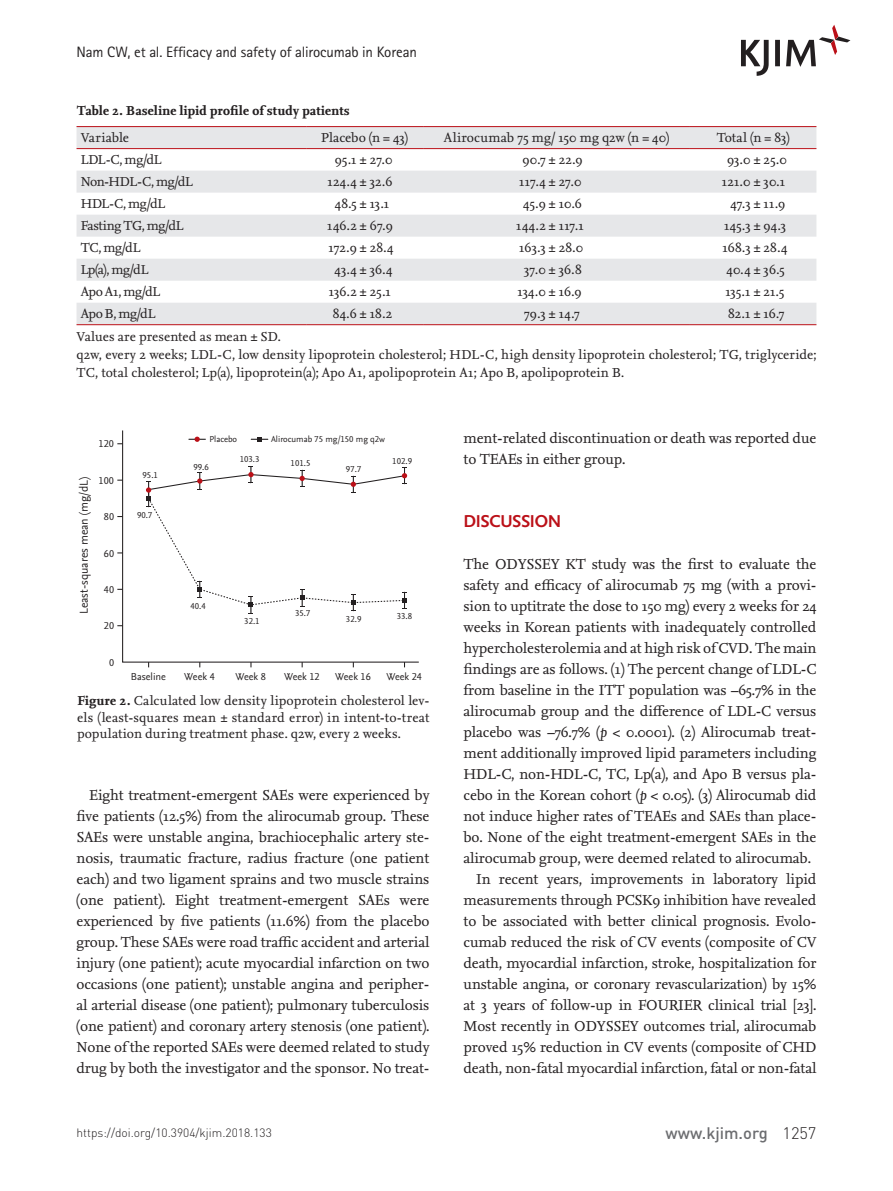
<style>
.page{position:relative;width:893px;height:1191px;background:#fff}
.page>*{position:absolute;margin:0;border:0;box-sizing:border-box;transform-origin:0 0}
.제목1{font:700 18px "Nexus Sans";letter-spacing:-.015em;color:#bb1018}
.t1{font:500 16.5px "DIN Pro";color:#6c6d70}
.t2{font:300 16.5px "DIN Pro";color:#231f20}
.들였쓰기_본문{font:15px/21px "Nexus Serif";letter-spacing:-.01em;color:#231f20;text-align:justify}
.본문첫단락{font:15px/21px "Nexus Serif";letter-spacing:-.01em;color:#231f20;text-align:justify}
.t3{font:15px "Rotis Sans Serif Std";letter-spacing:-.01em;color:#231f20}
.테이블{font:13.5px/18px "Nexus Serif";color:#231f20}
.그림설명{font:13.5px/16.2px "Nexus Serif";letter-spacing:.005em;color:#231f20;text-align:justify}
.테이블제목{font:700 13.5px "Nexus Serif";color:#231f20}
.테이블-2{font:13.5px "Nexus Serif";letter-spacing:-.035em;color:#231f20}
.테이블-3{font:13.5px "Nexus Serif";letter-spacing:-.025em;color:#231f20}
.t4{font:300 12px "DIN Pro";color:#231f20}
.t5{font:12px "Nexus Sans TF";color:#231f20}
.t6{font:10.5px "Nexus Sans TF";color:#231f20}
.t7{font:9px "Nexus Sans TF";color:#231f20}
.s1{font-weight:700}
.s2{font-style:italic}
</style>
<div class="page">
<svg style="left:741px;top:25px;width:109px;height:51px"></svg>
<svg style="left:77px;top:127px;width:739px;height:197px;fill:#e6e7e9"></svg>
<hr style="left:77px;top:126px;width:229px;height:1px;background:#bb1018">
<hr style="left:306px;top:126px;width:117px;height:1px;background:#bb1018">
<hr style="left:423px;top:126px;width:267px;height:1px;background:#bb1018">
<hr style="left:690px;top:126px;width:126px;height:1px;background:#bb1018">
<hr style="left:77px;top:148px;width:229px;height:1px;background:#bb1018">
<hr style="left:306px;top:148px;width:117px;height:1px;background:#bb1018">
<hr style="left:423px;top:148px;width:267px;height:1px;background:#bb1018">
<hr style="left:690px;top:148px;width:126px;height:1px;background:#bb1018">
<hr style="left:77px;top:324px;width:229px;height:1px;background:#bb1018">
<hr style="left:306px;top:324px;width:117px;height:1px;background:#bb1018">
<hr style="left:423px;top:324px;width:267px;height:1px;background:#bb1018">
<hr style="left:690px;top:324px;width:126px;height:1px;background:#bb1018">
<svg style="left:122px;top:430px;width:297px;height:233px"></svg>
<svg style="left:117px;top:479px;width:6px;height:2px"></svg>
<svg style="left:251px;top:437px;width:17px;height:4px"></svg>
<svg style="left:145px;top:466px;width:262px;height:147px"></svg>
<svg style="left:189px;top:436px;width:17px;height:6px"></svg>
<p class="t3" style="left:77px;top:43px;width:342px">Nam CW, et al. Efficacy and safety of alirocumab in Korean</p>
<p class="테이블제목" style="left:77px;top:102px;width:274px">Table 2. Baseline lipid profile of study patients</p>
<p class="테이블" style="left:81px;top:128px;width:50px">Variable</p>
<p class="테이블" style="left:321px;top:128px;width:88px">Placebo (n = 43)</p>
<p class="테이블" style="left:444px;top:128px;width:227px">Alirocumab 75 mg/ 150 mg q2w (n = 40)</p>
<p class="테이블" style="left:717px;top:128px;width:74px">Total (n = 83)</p>
<p class="테이블" style="left:81px;top:150px;width:82px">LDL-C, mg/dL</p>
<p class="테이블" style="left:335px;top:150px;width:59px">95.1 ± 27.0</p>
<p class="테이블" style="left:522px;top:150px;width:62px">90.7 ± 22.9</p>
<p class="테이블" style="left:727px;top:150px;width:61px">93.0 ± 25.0</p>
<p class="테이블-2" style="left:81px;top:173px;width:114px">Non-HDL-C, mg/dL</p>
<p class="테이블" style="left:327px;top:172px;width:66px">124.4 ± 32.6</p>
<p class="테이블" style="left:519px;top:172px;width:64px">117.4 ± 27.0</p>
<p class="테이블" style="left:722px;top:172px;width:65px">121.0 ± 30.1</p>
<p class="테이블" style="left:81px;top:194px;width:86px">HDL-C, mg/dL</p>
<p class="테이블" style="left:335px;top:194px;width:56px">48.5 ± 13.1</p>
<p class="테이블" style="left:523px;top:194px;width:60px">45.9 ± 10.6</p>
<p class="테이블" style="left:730px;top:194px;width:56px">47.3 ± 11.9</p>
<p class="테이블-3" style="left:81px;top:217px;width:105px">Fasting TG, mg/dL</p>
<p class="테이블" style="left:327px;top:216px;width:67px">146.2 ± 67.9</p>
<p class="테이블" style="left:516px;top:216px;width:69px">144.2 ± 117.1</p>
<p class="테이블" style="left:724px;top:216px;width:63px">145.3 ± 94.3</p>
<p class="테이블" style="left:81px;top:238px;width:61px">TC, mg/dL</p>
<p class="테이블" style="left:329px;top:238px;width:67px">172.9 ± 28.4</p>
<p class="테이블" style="left:519px;top:238px;width:65px">163.3 ± 28.0</p>
<p class="테이블" style="left:723px;top:238px;width:66px">168.3 ± 28.4</p>
<p class="테이블" style="left:81px;top:260px;width:69px">Lp(a), mg/dL</p>
<p class="테이블" style="left:335px;top:260px;width:59px">43.4 ± 36.4</p>
<p class="테이블" style="left:524px;top:260px;width:59px">37.0 ± 36.8</p>
<p class="테이블" style="left:727px;top:260px;width:60px">40.4 ± 36.5</p>
<p class="테이블" style="left:81px;top:282px;width:81px">Apo A1, mg/dL</p>
<p class="테이블" style="left:329px;top:282px;width:64px">136.2 ± 25.1</p>
<p class="테이블" style="left:517px;top:282px;width:66px">134.0 ± 16.9</p>
<p class="테이블" style="left:725px;top:282px;width:60px">135.1 ± 21.5</p>
<p class="테이블" style="left:81px;top:304px;width:76px">Apo B, mg/dL</p>
<p class="테이블" style="left:333px;top:304px;width:61px">84.6 ± 18.2</p>
<p class="테이블" style="left:524px;top:304px;width:57px">79.3 ± 14.7</p>
<p class="테이블" style="left:728px;top:304px;width:58px">82.1 ± 16.7</p>
<p class="테이블" style="left:77px;top:327px;width:206px">Values are presented as mean ± SD.</p>
<p class="테이블" style="left:77px;top:345px;width:741px">q2w, every 2 weeks; LDL-C, low density lipoprotein cholesterol; HDL-C, high density lipoprotein cholesterol; TG, triglyceride;<br>TC, total cholesterol; Lp(a), lipoprotein(a); Apo A1, apolipoprotein A1; Apo B, apolipoprotein B.</p>
<p class="t5" style="left:76px;top:614px;width:138px;rotate:-90deg">Least-squares mean (mg/dL)</p>
<p class="t6" style="left:99px;top:437px;width:17px">120</p>
<p class="t6" style="left:99px;top:473px;width:17px">100</p>
<p class="t6" style="left:104px;top:510px;width:12px">80</p>
<p class="t6" style="left:104px;top:546px;width:12px">60</p>
<p class="t6" style="left:104px;top:583px;width:12px">40</p>
<p class="t6" style="left:104px;top:619px;width:12px">20</p>
<p class="t6" style="left:109px;top:656px;width:7px">0</p>
<p class="t7" style="left:143px;top:469px;width:17px">95.1</p>
<p class="t7" style="left:137px;top:510px;width:17px">90.7</p>
<p class="t7" style="left:210px;top:433px;width:29px">Placebo</p>
<p class="t7" style="left:271px;top:433px;width:115px">Alirocumab 75 mg/150 mg q2w</p>
<p class="t7" style="left:193px;top:461px;width:17px">99.6</p>
<p class="t7" style="left:240px;top:453px;width:21px">103.3</p>
<p class="t7" style="left:291px;top:457px;width:21px">101.5</p>
<p class="t7" style="left:346px;top:463px;width:17px">97.7</p>
<p class="t7" style="left:392px;top:455px;width:21px">102.9</p>
<p class="t7" style="left:190px;top:600px;width:17px">40.4</p>
<p class="t7" style="left:244px;top:615px;width:17px">32.1</p>
<p class="t7" style="left:295px;top:607px;width:17px">35.7</p>
<p class="t7" style="left:346px;top:613px;width:17px">32.9</p>
<p class="t7" style="left:397px;top:610px;width:17px">33.8</p>
<p class="t6" style="left:131px;top:670px;width:37px">Baseline</p>
<p class="t6" style="left:184px;top:670px;width:32px">Week 4</p>
<p class="t6" style="left:235px;top:670px;width:32px">Week 8</p>
<p class="t6" style="left:284px;top:670px;width:37px">Week 12</p>
<p class="t6" style="left:335px;top:670px;width:37px">Week 16</p>
<p class="t6" style="left:386px;top:670px;width:37px">Week 24</p>
<p class="그림설명" style="left:77px;top:692px;width:354px"><span class="s1">Figure 2.</span> Calculated low density lipoprotein cholesterol lev&shy;els (least-squares mean ± standard error) in intent-to-treat population during treatment phase. q2w, every 2 weeks.</p>
<p class="들였쓰기_본문" style="left:77px;top:784px;width:354px;text-indent:13px">Eight treatment-emergent SAEs were experienced by five patients (12.5%) from the alirocumab group. These SAEs were unstable angina, brachiocephalic artery ste&shy;nosis, traumatic fracture, radius fracture (one patient each) and two ligament sprains and two muscle strains (one patient). Eight treatment-emergent SAEs were experienced by five patients (11.6%) from the placebo group. These SAEs were road traffic accident and arterial injury (one patient); acute myocardial infarction on two occasions (one patient); unstable angina and peripher&shy;al arterial disease (one patient); pulmonary tuberculosis (one patient) and coronary artery stenosis (one patient).<br>None of the reported SAEs were deemed related to study drug by both the investigator and the sponsor. No treat-</p>
<p class="들였쓰기_본문" style="left:463px;top:427px;width:354px">ment-related discontinuation or death was reported due to TEAEs in either group.</p>
<p class="제목1" style="left:463px;top:509px;width:99px">DISCUSSION</p>
<p class="본문첫단락" style="left:463px;top:553px;width:354px">The ODYSSEY KT study was the first to evaluate the safety and efficacy of alirocumab 75 mg (with a provi&shy;sion to uptitrate the dose to 150 mg) every 2 weeks for 24 weeks in Korean patients with inadequately controlled hypercholesterolemia and at high risk of CVD. The main findings are as follows. (1) The percent change of LDL-C from baseline in the ITT population was –65.7% in the alirocumab group and the difference of LDL-C versus placebo was –76.7% (<span class="s2">p</span> &lt; 0.0001). (2) Alirocumab treat&shy;ment additionally improved lipid parameters including HDL-C, non-HDL-C, TC, Lp(a), and Apo B versus pla&shy;cebo in the Korean cohort (<span class="s2">p</span> &lt; 0.05). (3) Alirocumab did not induce higher rates of TEAEs and SAEs than place&shy;bo. None of the eight treatment-emergent SAEs in the alirocumab group, were deemed related to alirocumab.</p>
<p class="들였쓰기_본문" style="left:463px;top:868px;width:354px;text-indent:13px">In recent years, improvements in laboratory lipid measurements through PCSK9 inhibition have revealed to be associated with better clinical prognosis. Evolo&shy;cumab reduced the risk of CV events (composite of CV death, myocardial infarction, stroke, hospitalization for unstable angina, or coronary revascularization) by 15% at 3 years of follow-up in FOURIER clinical trial [23].<br>Most recently in ODYSSEY outcomes trial, alirocumab proved 15% reduction in CV events (composite of CHD death, non-fatal myocardial infarction, fatal or non-fatal</p>
<p class="t4" style="left:77px;top:1124px;width:197px">https://doi.org/10.3904/kjim.2018.133</p>
<p class="t1" style="left:666px;top:1121px;width:104px">www.kjim.org</p>
<p class="t2" style="left:782px;top:1121px;width:35px">1257</p>
</div>
